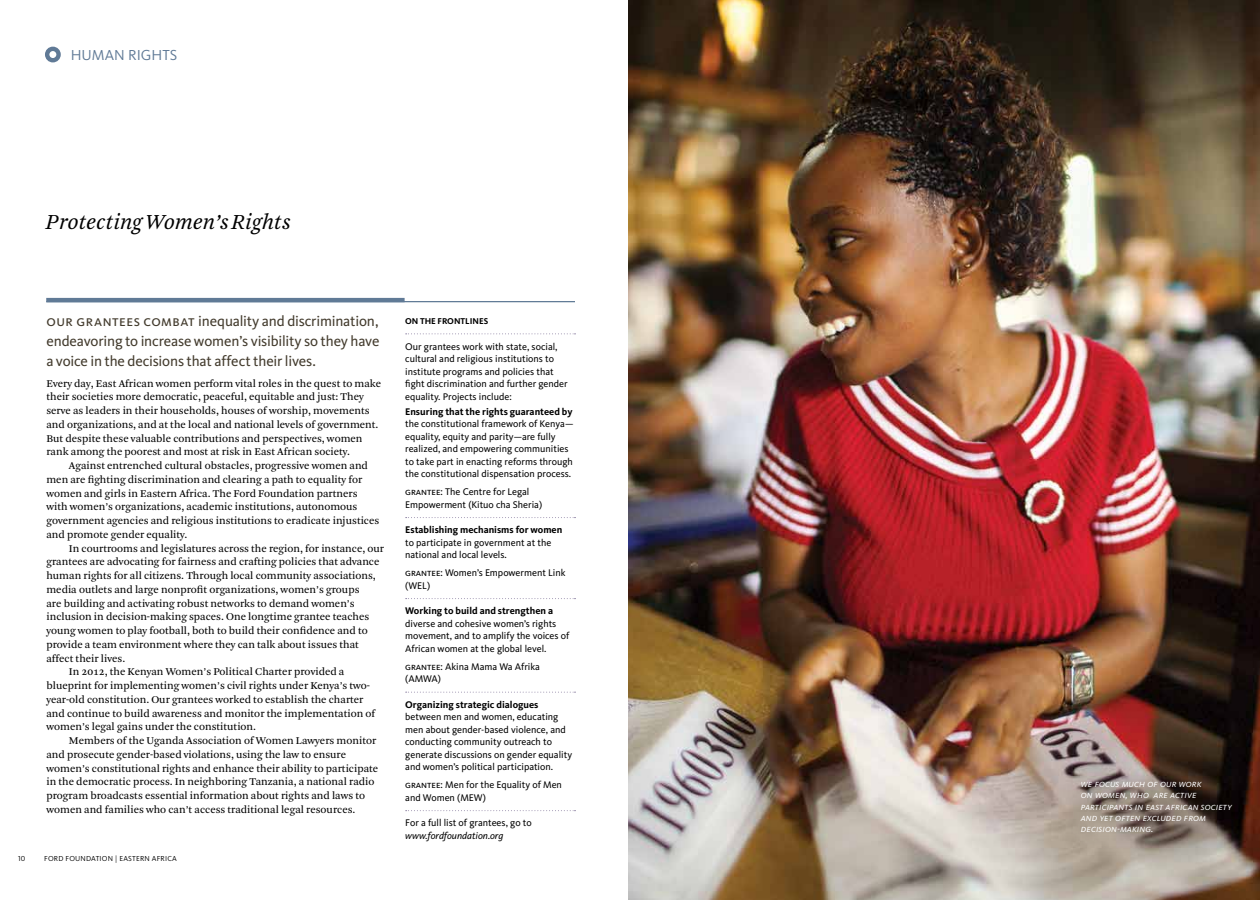
<style>
.page{position:relative;width:1260px;height:900px;background:#fff}
.page>*{position:absolute;margin:0;border:0;box-sizing:border-box;transform-origin:0 0}
.t1{font:italic 22.5px "Arnhem Blond";letter-spacing:-.005em;color:#000}
.t2{font:15px/20px "Kievit";letter-spacing:-.01em;color:#433b2d;text-align:justify}
.t3{font:15px "Kievit Regular SC";color:#607a96}
.t4{font:11px/13.8px "Arnhem Blond";color:#000}
.t5{font:10px/12.5px "Kievit";color:#000}
.t6{font:700 10px "Kievit";color:#000}
.t7{font:10px/11.2px "Kievit Regular Italic SC";color:#fff}
.t8{font:italic 10px "Kievit";color:#000}
.t9{font:700 8.75px "Kievit";color:#000}
.t10{font:7.5px "Kievit Regular SC";letter-spacing:.025em;color:#000}
.s1{font-family:"Kievit Book SC"}
</style>
<div class="page">
<img style="left:628px;top:0;width:632px;height:900px">
<div style="left:45px;top:47px;width:16px;height:15px;border:4px solid #607a96;border-radius:50%"></div>
<svg style="left:406px;top:333px;width:170px;height:1px"></svg>
<svg style="left:406px;top:517px;width:170px;height:1px"></svg>
<svg style="left:406px;top:598px;width:170px;height:1px"></svg>
<svg style="left:406px;top:692px;width:170px;height:1px"></svg>
<svg style="left:406px;top:810px;width:170px;height:1px"></svg>
<hr style="left:46px;top:298px;width:359px;height:4px;background:#607a96">
<hr style="left:46px;top:301px;width:529px;height:1px;background:#607a96">
<div style="left:1058px;top:758px;width:194px;height:98px;background:#000;opacity:.75"></div>
<h2 class="t3" style="left:71px;top:46px;width:100px">HUMAN RIGHTS</h2>
<h1 class="t1" style="left:46px;top:209px;width:246px">Protecting Women’s Rights</h1>
<h2 class="t2" style="left:46px;top:311px;width:335px"><span class="s1">our grantees combat</span> inequality and discrimination, endeavoring to increase women’s visibility so they have a voice in the decisions that affect their lives.</h2>
<p class="t4" style="left:46px;top:376px;width:336px">Every day, East African women perform vital roles in the quest to make their societies more democratic, peaceful, equitable and just: They serve as leaders in their households, houses of worship, movements and organizations, and at the local and national levels of government.<br>But despite these valuable contributions and perspectives, women rank among the poorest and most at risk in East African society.</p>
<p class="t4" style="left:46px;top:459px;width:334px;text-indent:22px">Against entrenched cultural obstacles, progressive women and men are fighting discrimination and clearing a path to equality for women and girls in Eastern Africa. The Ford Foundation partners with women’s organizations, academic institutions, autonomous government agencies and religious institutions to eradicate injustices and promote gender equality.</p>
<p class="t4" style="left:69px;top:541px;width:317px">In courtrooms and legislatures across the region, for instance, our</p>
<p class="t4" style="left:46px;top:555px;width:335px">grantees are advocating for fairness and crafting policies that advance</p>
<p class="t4" style="left:46px;top:569px;width:331px">human rights for all citizens. Through local community associations,</p>
<p class="t4" style="left:46px;top:583px;width:315px">media outlets and large nonprofit organizations, women’s groups</p>
<p class="t4" style="left:46px;top:596px;width:310px">are building and activating robust networks to demand women’s</p>
<p class="t4" style="left:46px;top:610px;width:324px">inclusion in decision-making spaces. One longtime grantee teaches</p>
<p class="t4" style="left:46px;top:624px;width:323px">young women to play football, both to build their confidence and to</p>
<p class="t4" style="left:46px;top:638px;width:314px">provide a team environment where they can talk about issues that</p>
<p class="t4" style="left:46px;top:651px;width:80px">affect their lives.</p>
<p class="t4" style="left:69px;top:665px;width:277px">In 2012, the Kenyan Women’s Political Charter provided a</p>
<p class="t4" style="left:46px;top:679px;width:325px">blueprint for implementing women’s civil rights under Kenya’s two-</p>
<p class="t4" style="left:46px;top:693px;width:319px">year-old constitution. Our grantees worked to establish the charter</p>
<p class="t4" style="left:46px;top:706px;width:330px">and continue to build awareness and monitor the implementation of</p>
<p class="t4" style="left:46px;top:720px;width:211px">women’s legal gains under the constitution.</p>
<p class="t4" style="left:69px;top:734px;width:309px">Members of the Uganda Association of Women Lawyers monitor</p>
<p class="t4" style="left:46px;top:748px;width:301px">and prosecute gender-based violations, using the law to ensure</p>
<p class="t4" style="left:46px;top:761px;width:333px">women’s constitutional rights and enhance their ability to participate</p>
<p class="t4" style="left:46px;top:775px;width:330px">in the democratic process. In neighboring Tanzania, a national radio</p>
<p class="t4" style="left:46px;top:789px;width:320px">program broadcasts essential information about rights and laws to</p>
<p class="t4" style="left:46px;top:803px;width:311px">women and families who can’t access traditional legal resources.</p>
<p class="t10" style="left:18px;top:854px;width:9px">10</p>
<p class="t10" style="left:44px;top:854px;width:81px">FORD FOUNDATION | EASTERN</p>
<p class="t10" style="left:152px;top:854px;width:5px">AFRICA</p>
<p class="t9" style="left:405px;top:316px;width:85px">On the Frontlines</p>
<p class="t5" style="left:405px;top:340px;width:164px">Our grantees work with state, social, cultural and religious institutions to institute programs and policies that fight discrimination and further gender equality. Projects include:</p>
<p class="t6" style="left:405px;top:405px;width:169px">Ensuring that the rights guaranteed by</p>
<p class="t5" style="left:405px;top:418px;width:170px">the constitutional framework of Kenya— equality, equity and parity—are fully realized, and empowering communities to take part in enacting reforms through the constitutional dispensation process.</p>
<p class="t5" style="left:405px;top:486px;width:138px"><span class="s1">grantee</span>: The Centre for Legal<br>Empowerment (Kituo cha Sheria)</p>
<p class="t6" style="left:405px;top:524px;width:159px">Establishing mechanisms for women</p>
<p class="t5" style="left:405px;top:536px;width:148px">to participate in government at the national and local levels.</p>
<p class="t5" style="left:405px;top:567px;width:162px"><span class="s1">grantee</span>: Women’s Empowerment Link (WEL)</p>
<p class="t6" style="left:405px;top:605px;width:149px">Working to build and strengthen a</p>
<p class="t5" style="left:405px;top:617px;width:166px">diverse and cohesive women’s rights movement, and to amplify the voices of<br>African women at the global level.</p>
<p class="t5" style="left:405px;top:660px;width:136px"><span class="s1">grantee</span>: Akina Mama Wa Afrika (AMWA)</p>
<p class="t6" style="left:405px;top:698px;width:135px">Organizing strategic dialogues</p>
<p class="t5" style="left:405px;top:711px;width:168px">between men and women, educating men about gender-based violence, and conducting community outreach to generate discussions on gender equality and women’s political participation.</p>
<p class="t5" style="left:405px;top:779px;width:158px"><span class="s1">grantee</span>: Men for the Equality of Men and Women (MEW)</p>
<p class="t5" style="left:405px;top:817px;width:128px">For a full list of grantees, go to</p>
<p class="t8" style="left:405px;top:830px;width:100px">www.fordfoundation.org</p>
<p class="t7" style="left:1081px;top:778px;width:153px">we focus much of our work<br>on women, who are active participants in east african society and yet often excluded from decision-making.</p>
</div>
